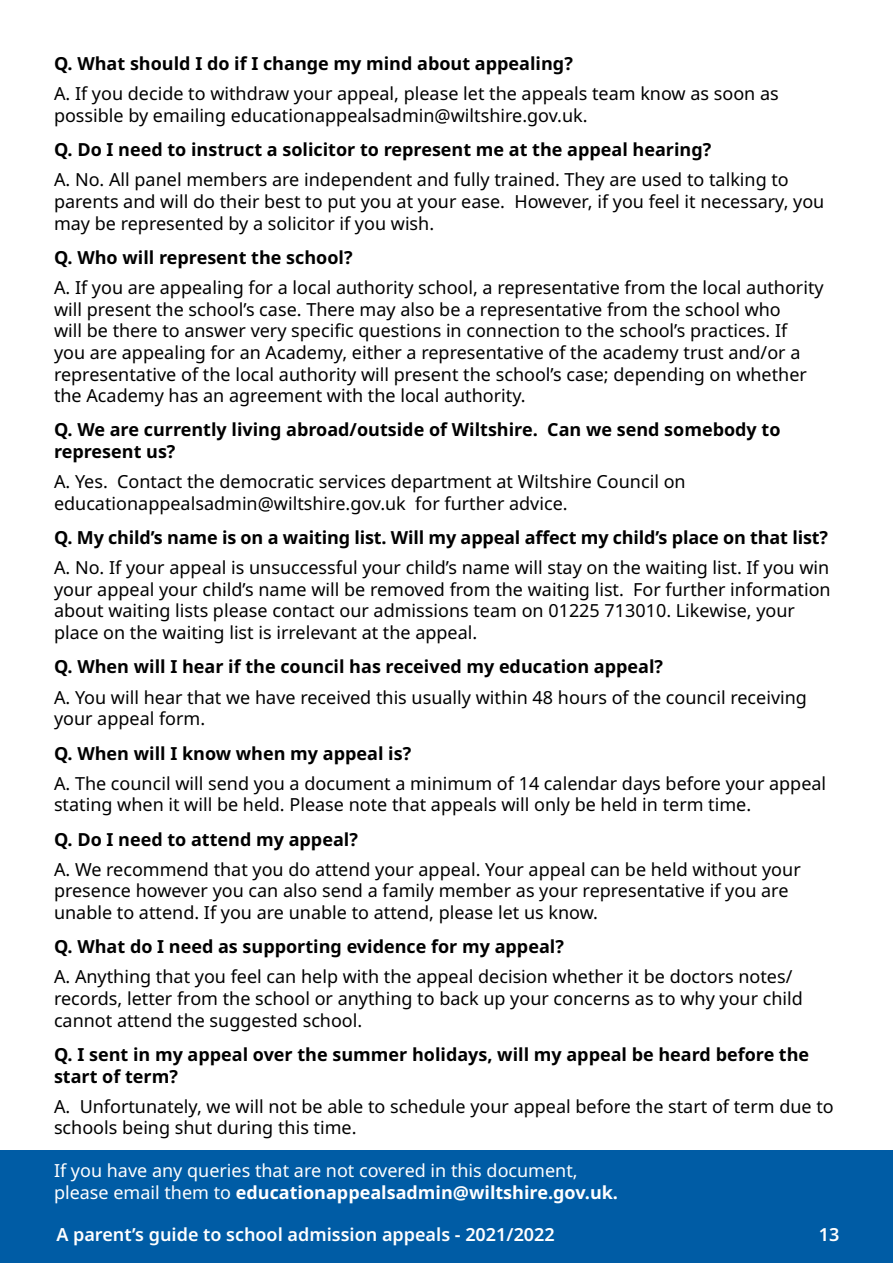
<style>
.page{position:relative;width:893px;height:1263px;background:#fff}
.page>*{position:absolute;margin:0;border:0;box-sizing:border-box;transform-origin:0 0}
.t1{font:18px/21.6px "Noto Sans";color:#000}
.t2{font:700 18px/21.6px "Noto Sans";color:#000}
.t3{font:18px/21.6px "Noto Sans";color:#fff}
.t4{font:600 18px "Noto Sans";color:#fff}
.s1{font-weight:700}
</style>
<div class="page">
<div style="left:0;top:1209px;width:893px;height:54px;background:#005ca5"></div>
<div style="left:0;top:1150px;width:893px;height:67px;background:#005ca5"></div>
<p class="t2" style="left:54px;top:53px;width:520px">Q. What should I do if I change my mind about appealing?</p>
<p class="t1" style="left:54px;top:83px;width:726px">A. If you decide to withdraw your appeal, please let the appeals team know as soon as possible by emailing educationappealsadmin@wiltshire.gov.uk.</p>
<p class="t2" style="left:54px;top:139px;width:659px">Q. Do I need to instruct a solicitor to represent me at the appeal hearing?</p>
<p class="t1" style="left:54px;top:170px;width:772px">A. No. All panel members are independent and fully trained. They are used to talking to parents and will do their best to put you at your ease. However, if you feel it necessary, you may be represented by a solicitor if you wish.</p>
<p class="t2" style="left:54px;top:247px;width:300px">Q. Who will represent the school?</p>
<p class="t1" style="left:54px;top:277px;width:771px">A. If you are appealing for a local authority school, a representative from the local authority will present the school’s case. There may also be a representative from the school who<br>will be there to answer very specific questions in connection to the school’s practices. If<br>you are appealing for an Academy, either a representative of the academy trust and/or a representative of the local authority will present the school’s case; depending on whether the Academy has an agreement with the local authority.</p>
<p class="t2" style="left:54px;top:420px;width:728px">Q. We are currently living abroad/outside of Wiltshire. Can we send somebody to represent us?</p>
<p class="t1" style="left:54px;top:471px;width:633px">A. Yes. Contact the democratic services department at Wiltshire Council on educationappealsadmin@wiltshire.gov.uk for further advice.</p>
<p class="t2" style="left:54px;top:527px;width:775px">Q. My child’s name is on a waiting list. Will my appeal affect my child’s place on that list?</p>
<p class="t1" style="left:54px;top:557px;width:778px">A. No. If your appeal is unsuccessful your child’s name will stay on the waiting list. If you win your appeal your child’s name will be removed from the waiting list. For further information about waiting lists please contact our admissions team on 01225 713010. Likewise, your place on the waiting list is irrelevant at the appeal.</p>
<p class="t2" style="left:54px;top:656px;width:611px">Q. When will I hear if the council has received my education appeal?</p>
<p class="t1" style="left:54px;top:687px;width:754px">A. You will hear that we have received this usually within 48 hours of the council receiving your appeal form.</p>
<p class="t2" style="left:54px;top:742px;width:359px">Q. When will I know when my appeal is?</p>
<p class="t1" style="left:54px;top:773px;width:774px">A. The council will send you a document a minimum of 14 calendar days before your appeal stating when it will be held. Please note that appeals will only be held in term time.</p>
<p class="t2" style="left:54px;top:829px;width:305px">Q. Do I need to attend my appeal?</p>
<p class="t1" style="left:54px;top:859px;width:748px">A. We recommend that you do attend your appeal. Your appeal can be held without your presence however you can also send a family member as your representative if you are unable to attend. If you are unable to attend, please let us know.</p>
<p class="t2" style="left:54px;top:936px;width:511px">Q. What do I need as supporting evidence for my appeal?</p>
<p class="t1" style="left:54px;top:966px;width:750px">A. Anything that you feel can help with the appeal decision whether it be doctors notes/ records, letter from the school or anything to back up your concerns as to why your child cannot attend the suggested school.</p>
<p class="t2" style="left:54px;top:1044px;width:757px">Q. I sent in my appeal over the summer holidays, will my appeal be heard before the start of term?</p>
<p class="t1" style="left:54px;top:1096px;width:781px">A. Unfortunately, we will not be able to schedule your appeal before the start of term due to schools being shut during this time.</p>
<p class="t3" style="left:54px;top:1160px;width:566px">If you have any queries that are not covered in this document, please email them to <span class="s1">educationappealsadmin@wiltshire.gov.uk.</span></p>
<p class="t4" style="left:56px;top:1221px;width:500px">A parent’s guide to school admission appeals - 2021/2022</p>
<p class="t4" style="left:819px;top:1221px;width:22px">13</p>
</div>
